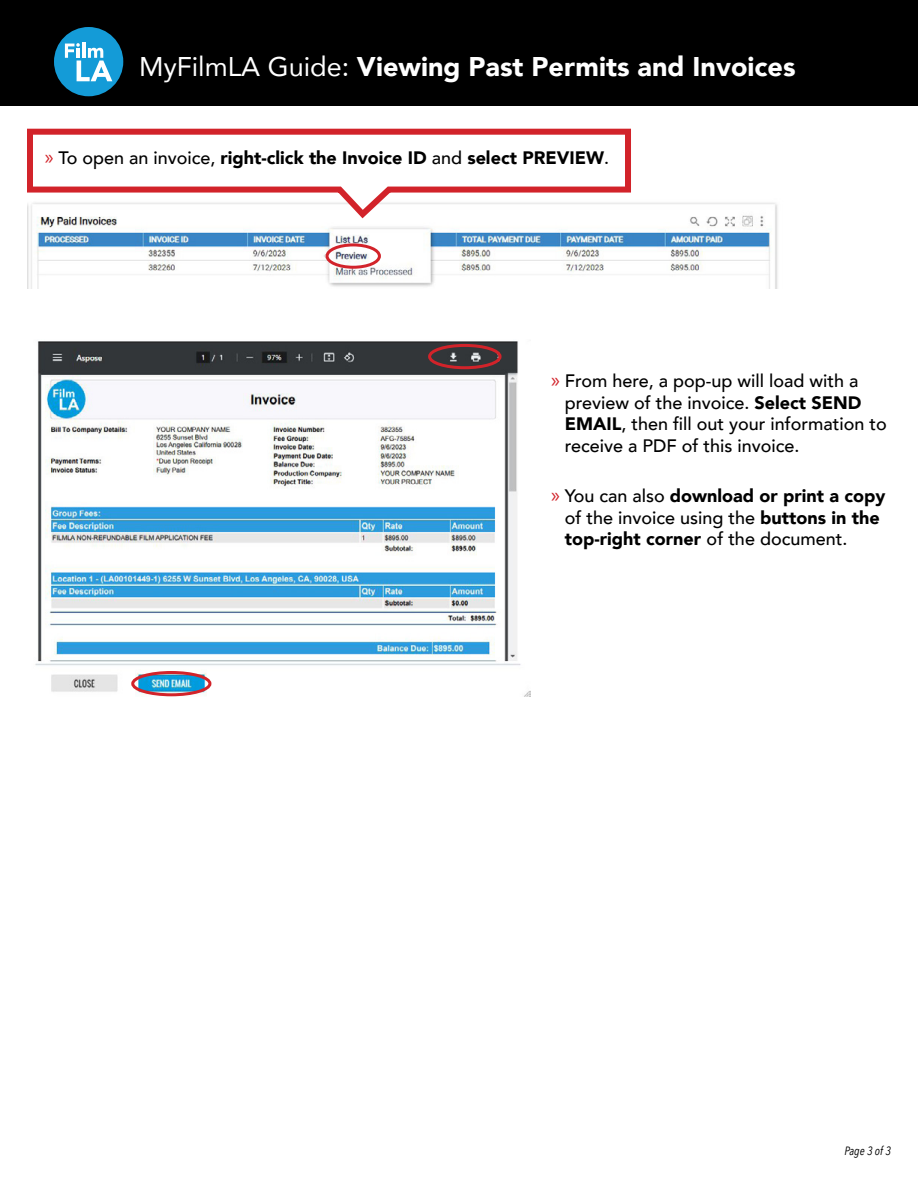
<style>
.page{position:relative;width:918px;height:1188px;background:#fff}
.page>*{position:absolute;margin:0;border:0;box-sizing:border-box;transform-origin:0 0}
.t1{font:900 27px "Avenir";color:#fff}
.t2{font:900 18px/21.6px "Avenir";color:#000}
.t3{font:500 18px/21.6px "Avenir";color:#000}
.t4{font:italic 12px "Avenir Next Condensed";color:#000}
.s1{font-weight:400}
.s2{font-family:"Myriad Pro";font-weight:400;font-size:21px;color:#d2232a}
.s3{font-weight:500}
.s4{font-weight:900}
</style>
<div class="page">
<div style="left:0;top:0;width:918px;height:106px;background:#000"></div>
<div style="left:54px;top:27px;width:69px;height:69px;background:#149bd7;border-radius:50%"></div>
<svg style="left:65px;top:43px;width:47px;height:38px"></svg>
<img style="left:27px;top:202px;width:751px;height:86px">
<svg style="left:27px;top:128px;width:607px;height:95px"></svg>
<div style="left:326px;top:243px;width:55px;height:26px;border:3px solid #d2232a;border-radius:50%"></div>
<img style="left:35px;top:341px;width:496px;height:355px">
<div style="left:131px;top:671px;width:80px;height:25px;border:3px solid #d2232a;border-radius:50%"></div>
<div style="left:428px;top:344px;width:74px;height:25px;border:3px solid #d2232a;border-radius:50%"></div>
<h1 class="t1" style="left:139px;top:44px;width:658px"><span class="s1">MyFilmLA Guide:</span> Viewing Past Permits and Invoices</h1>
<p class="t2" style="left:45px;top:147px;width:566px"><span class="s2">»</span> <span class="s3">To open an invoice,</span> right-click the Invoice ID <span class="s3">and</span> select PREVIEW<span class="s3">.</span></p>
<p class="t3" style="left:565px;top:369px;width:324px;text-indent:-14px"><span class="s2">»</span> From here, a pop-up will load with a preview of the invoice. <span class="s4">Select SEND EMAIL</span>, then fill out your information to receive a PDF of this invoice.</p>
<p class="t2" style="left:565px;top:484px;width:322px;text-indent:-14px"><span class="s2">»</span> <span class="s3">You can also</span> download or print a copy <span class="s3">of the invoice using the</span> buttons in the top-right corner <span class="s3">of the document.</span></p>
<p class="t4" style="left:844px;top:1143px;width:48px">Page 3 of 3</p>
</div>
